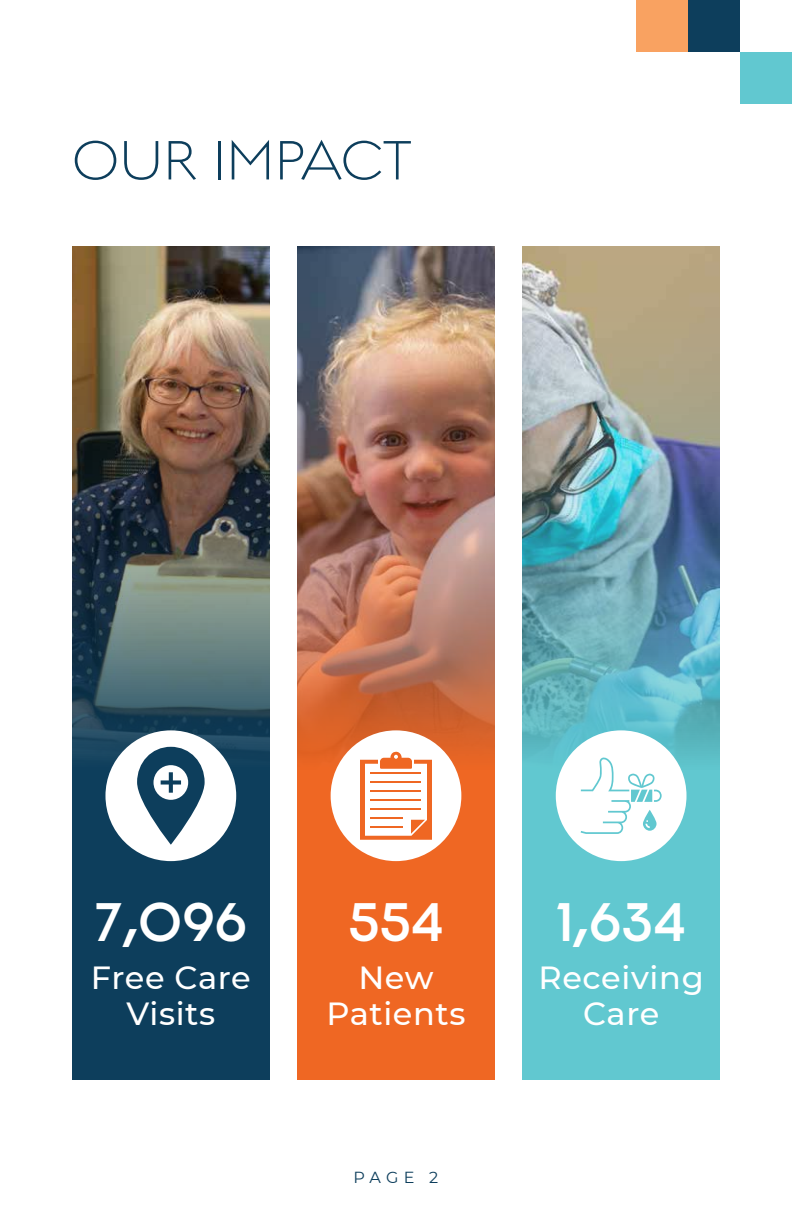
<style>
.page{position:relative;width:792px;height:1224px;background:#fff}
.page>*{position:absolute;margin:0;border:0;box-sizing:border-box;transform-origin:0 0}
.t1{font:300 60px "Regulator Nova";letter-spacing:.01em;color:#0d3e5c}
.t2{font:500 46px "Dazzle Unicase";letter-spacing:.04em;color:#fff}
.t3{font:500 32px/36px "Montserrat";letter-spacing:.02em;color:#fff;text-align:center}
.t4{font:16px "Montserrat";color:#0d3e5c}
</style>
<div class="page">
<div style="left:72px;top:246px;width:198px;height:834px;background:#0d3e5c"></div>
<div style="left:297px;top:246px;width:198px;height:834px;background:#ef6723"></div>
<div style="left:522px;top:246px;width:198px;height:834px;background:#61c8d0"></div>
<img style="left:297px;top:246px;width:198px;height:585px">
<div style="left:331px;top:730px;width:130px;height:131px;background:#fff;border-radius:50%"></div>
<svg style="left:360px;top:752px;width:72px;height:88px"></svg>
<img style="left:522px;top:246px;width:198px;height:585px">
<div style="left:556px;top:730px;width:131px;height:131px;background:#fff;border-radius:50%"></div>
<svg style="left:581px;top:757px;width:81px;height:77px"></svg>
<img style="left:72px;top:246px;width:198px;height:585px">
<div style="left:105px;top:730px;width:131px;height:131px;background:#fff;border-radius:50%"></div>
<svg style="left:137px;top:747px;width:68px;height:98px"></svg>
<div style="left:740px;top:52px;width:52px;height:52px;background:#61c8d0"></div>
<div style="left:688px;top:0;width:52px;height:52px;background:#0d3e5c"></div>
<div style="left:636px;top:0;width:52px;height:52px;background:#f9a261"></div>
<h1 class="t1" style="left:72px;top:128px;width:341px">OUR IMPACT</h1>
<h2 class="t2" style="left:95px;top:888px;width:153px">7,096</h2>
<h2 class="t2" style="left:349px;top:888px;width:95px">554</h2>
<h2 class="t2" style="left:557px;top:888px;width:130px">1,634</h2>
<p class="t3" style="left:91px;top:958px;width:161px">Free Care<br>Visits</p>
<p class="t3" style="left:326px;top:958px;width:141px">New<br>Patients</p>
<p class="t3" style="left:539px;top:958px;width:167px">Receiving<br>Care</p>
<p class="t4" style="left:354px;top:1166px;width:86px">PAGE 2</p>
</div>
